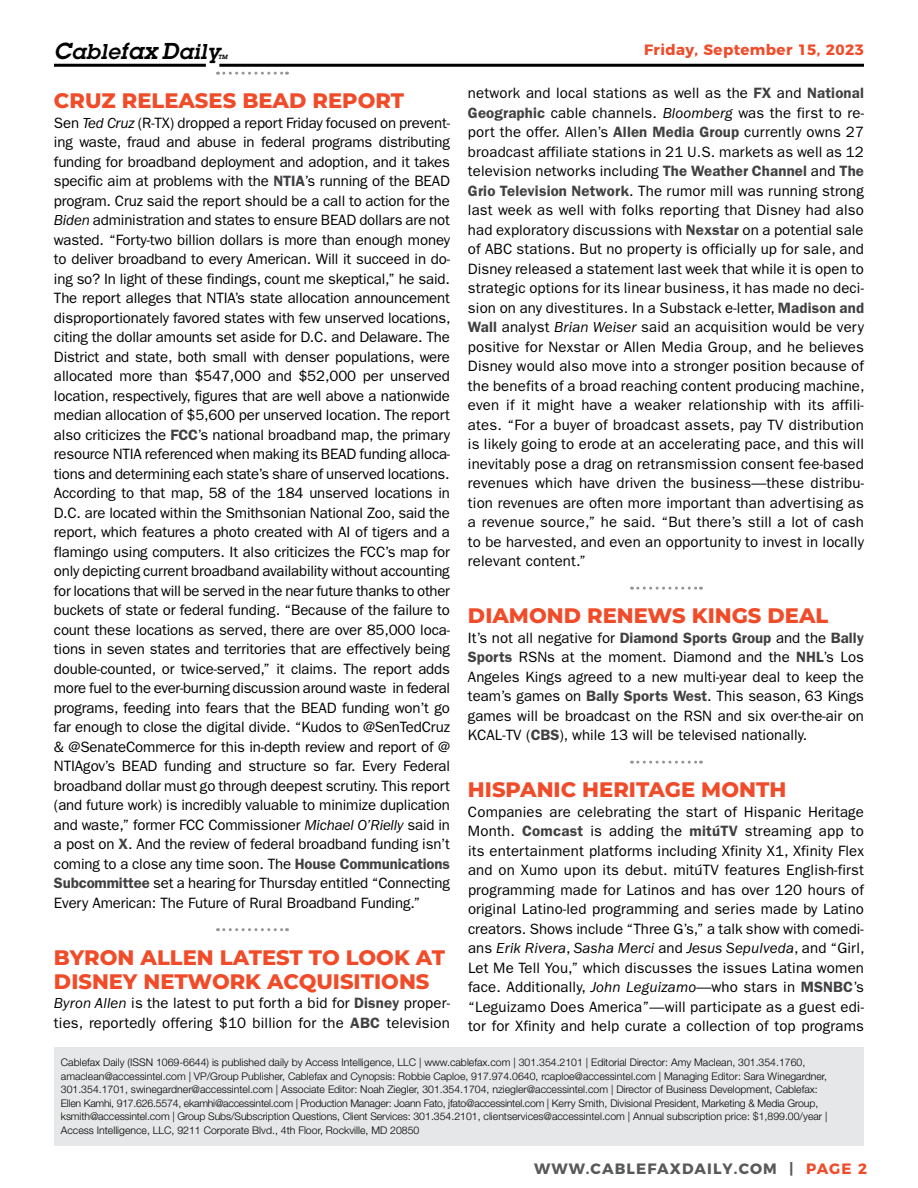
<style>
.page{position:relative;width:918px;height:1188px;background:#fff}
.page>*{position:absolute;margin:0;border:0;box-sizing:border-box;transform-origin:0 0}
.t1{font:800 21px/24px "Montserrat";color:#f04c2a}
.t2{font:italic 600 21px "Lubalin Graph Std";letter-spacing:.03em;color:#000}
.t3{font:15px/19.5px "ITC Franklin Gothic Std";letter-spacing:.01em;color:#000;text-align:justify}
.t4{font:700 15px "Montserrat";letter-spacing:.075em;color:#58595b}
.t5{font:700 15px "Montserrat";letter-spacing:.025em;color:#f04c2a}
.t6{font:300 10.5px/13.5px "Helvetica Neue LT Std";color:#000}
.t7{font:italic 600 6px "Lubalin Graph Std";color:#000}
.s1{font-size:22.5px}
.s2{font-style:italic}
.s3{font-weight:600;color:#414042}
.s4{color:#f04c2a}
</style>
<div class="page">
<hr style="left:219px;top:64px;width:645px;height:3px;background:#000">
<hr style="left:54px;top:64px;width:152px;height:3px;background:#000">
<div style="left:54px;top:1047px;width:810px;height:98px;background:#e6e7e8"></div>
<svg style="left:224px;top:72px;width:63px;height:3px"></svg>
<svg style="left:224px;top:928px;width:63px;height:3px"></svg>
<svg style="left:638px;top:587px;width:63px;height:3px"></svg>
<svg style="left:638px;top:761px;width:63px;height:3px"></svg>
<h1 class="t2" style="left:54px;top:38px;width:167px"><span class="s1">C</span>able<span class="s1">fax D</span>aily</h1>
<p class="t7" style="left:218px;top:53px;width:11px">TM</p>
<p class="t5" style="left:644px;top:38px;width:221px">Friday, September 15, 2023</p>
<h1 class="t1" style="left:54px;top:88px;width:352px">CRUZ RELEASES BEAD REPORT</h1>
<p class="t3" style="left:54px;top:113px;width:398px">Sen <span class="s2">Ted Cruz</span> (R-TX) dropped a report Friday focused on prevent&shy;ing waste, fraud and abuse in federal programs distributing funding for broadband deployment and adoption, and it takes specific aim at problems with the <span class="s3">NTIA</span>’s running of the BEAD program. Cruz said the report should be a call to action for the <span class="s2">Biden</span> administration and states to ensure BEAD dollars are not wasted. “Forty-two billion dollars is more than enough money to deliver broadband to every American. Will it succeed in do&shy;ing so? In light of these findings, count me skeptical,” he said.<br>The report alleges that NTIA’s state allocation announcement disproportionately favored states with few unserved locations, citing the dollar amounts set aside for D.C. and Delaware. The District and state, both small with denser populations, were allocated more than $547,000 and $52,000 per unserved location, respectively, figures that are well above a nationwide median allocation of $5,600 per unserved location. The report also criticizes the <span class="s3">FCC</span>’s national broadband map, the primary resource NTIA referenced when making its BEAD funding alloca&shy;tions and determining each state’s share of unserved locations.<br>According to that map, 58 of the 184 unserved locations in D.C. are located within the Smithsonian National Zoo, said the report, which features a photo created with AI of tigers and a flamingo using computers. It also criticizes the FCC’s map for only depicting current broadband availability without accounting for locations that will be served in the near future thanks to other buckets of state or federal funding. “Because of the failure to count these locations as served, there are over 85,000 loca&shy;tions in seven states and territories that are effectively being double-counted, or twice-served,” it claims. The report adds more fuel to the ever-burning discussion around waste in federal programs, feeding into fears that the BEAD funding won’t go far enough to close the digital divide. “Kudos to @SenTedCruz &amp; @SenateCommerce for this in-depth review and report of @ NTIAgov’s BEAD funding and structure so far. Every Federal broadband dollar must go through deepest scrutiny. This report (and future work) is incredibly valuable to minimize duplication and waste,” former FCC Commissioner <span class="s2">Michael O’Rielly</span> said in a post on <span class="s3">X</span>. And the review of federal broadband funding isn’t coming to a close any time soon. The <span class="s3">House Communications Subcommittee</span> set a hearing for Thursday entitled “Connecting Every American: The Future of Rural Broadband Funding.”</p>
<h1 class="t1" style="left:54px;top:944px;width:393px">BYRON ALLEN LATEST TO LOOK AT<br>DISNEY NETWORK ACQUISITIONS</h1>
<p class="t3" style="left:54px;top:994px;width:398px"><span class="s2">Byron Allen</span> is the latest to put forth a bid for <span class="s3">Disney</span> proper&shy;ties, reportedly offering $10 billion for the <span class="s3">ABC</span> television</p>
<p class="t3" style="left:468px;top:84px;width:398px">network and local stations as well as the <span class="s3">FX</span> and <span class="s3">National Geographic</span> cable channels. <span class="s2">Bloomberg</span> was the first to re&shy;port the offer. Allen’s <span class="s3">Allen Media Group</span> currently owns 27 broadcast affiliate stations in 21 U.S. markets as well as 12 television networks including <span class="s3">The Weather Channel</span> and <span class="s3">The Grio Television Network</span>. The rumor mill was running strong last week as well with folks reporting that Disney had also had exploratory discussions with <span class="s3">Nexstar</span> on a potential sale of ABC stations. But no property is officially up for sale, and Disney released a statement last week that while it is open to strategic options for its linear business, it has made no deci&shy;sion on any divestitures. In a Substack e-letter, <span class="s3">Madison and Wall</span> analyst <span class="s2">Brian Weiser</span> said an acquisition would be very positive for Nexstar or Allen Media Group, and he believes Disney would also move into a stronger position because of the benefits of a broad reaching content producing machine, even if it might have a weaker relationship with its affili&shy;ates. “For a buyer of broadcast assets, pay TV distribution is likely going to erode at an accelerating pace, and this will inevitably pose a drag on retransmission consent fee-based revenues which have driven the business—these distribu&shy;tion revenues are often more important than advertising as a revenue source,” he said. “But there’s still a lot of cash to be harvested, and even an opportunity to invest in locally relevant content.”</p>
<h1 class="t1" style="left:468px;top:603px;width:362px">DIAMOND RENEWS KINGS DEAL</h1>
<p class="t3" style="left:468px;top:628px;width:398px">It’s not all negative for <span class="s3">Diamond Sports Group</span> and the <span class="s3">Bally Sports</span> RSNs at the moment. Diamond and the <span class="s3">NHL</span>’s Los Angeles Kings agreed to a new multi-year deal to keep the team’s games on <span class="s3">Bally Sports West</span>. This season, 63 Kings games will be broadcast on the RSN and six over-the-air on KCAL-TV (<span class="s3">CBS</span>), while 13 will be televised nationally.</p>
<h1 class="t1" style="left:468px;top:777px;width:320px">HISPANIC HERITAGE MONTH</h1>
<p class="t3" style="left:468px;top:802px;width:398px">Companies are celebrating the start of Hispanic Heritage Month. <span class="s3">Comcast</span> is adding the <span class="s3">mitúTV</span> streaming app to its entertainment platforms including Xfinity X1, Xfinity Flex and on Xumo upon its debut. mitúTV features English-first programming made for Latinos and has over 120 hours of original Latino-led programming and series made by Latino creators. Shows include “Three G’s,” a talk show with comedi&shy;ans <span class="s2">Erik Rivera</span>, <span class="s2">Sasha Merci</span> and <span class="s2">Jesus Sepulveda</span>, and “Girl, Let Me Tell You,” which discusses the issues Latina women face. Additionally, <span class="s2">John Leguizamo</span>—who stars in <span class="s3">MSNBC</span>’s “Leguizamo Does America”—will participate as a guest edi&shy;tor for Xfinity and help curate a collection of top programs</p>
<p class="t6" style="left:61px;top:1055px;width:768px">Cablefax Daily (ISSN 1069-6644) is published daily by Access Intelligence, LLC | www.cablefax.com | 301.354.2101 | Editorial Director: Amy Maclean, 301.354.1760, amaclean@accessintel.com | VP/Group Publisher, Cablefax and Cynopsis: Robbie Caploe, 917.974.0640, rcaploe@accessintel.com | Managing Editor: Sara Winegardner, 301.354.1701, swinegardner@accessintel.com | Associate Editor: Noah Ziegler, 301.354.1704, nziegler@accessintel.com | Director of Business Development, Cablefax:<br>Ellen Kamhi, 917.626.5574, ekamhi@accessintel.com | Production Manager: Joann Fato, jfato@accessintel.com | Kerry Smith, Divisional President, Marketing &amp; Media Group, ksmith@accessintel.com | Group Subs/Subscription Questions, Client Services: 301.354.2101, clientservices@accessintel.com | Annual subscription price: $1,899.00/year | Access Intelligence, LLC, 9211 Corporate Blvd., 4th Floor, Rockville, MD 20850</p>
<p class="t4" style="left:534px;top:1156px;width:335px">WWW.CABLEFAXDAILY.COM | <span class="s4">PAGE 2</span></p>
</div>
